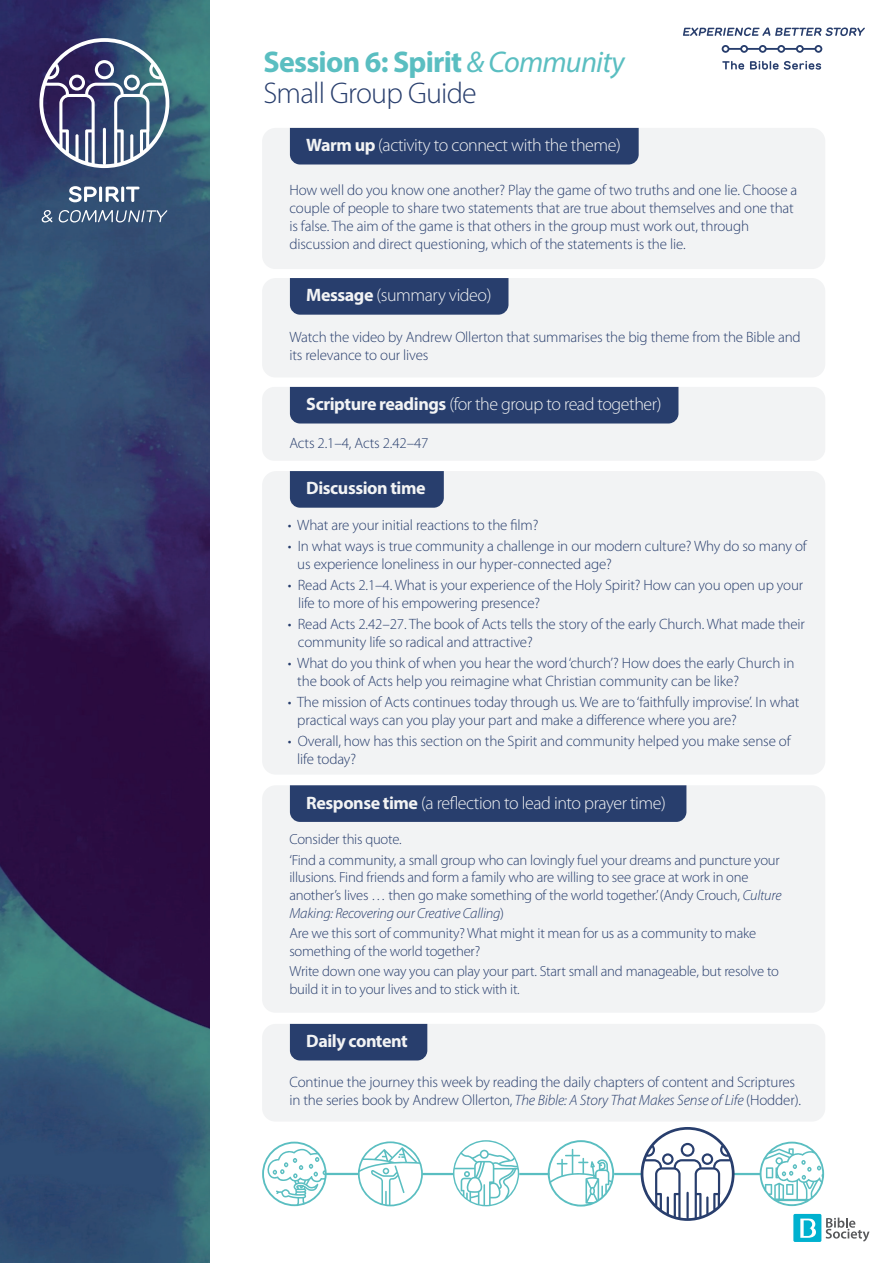
<style>
.page{position:relative;width:893px;height:1263px;background:#fff}
.page>*{position:absolute;margin:0;border:0;box-sizing:border-box;transform-origin:0 0}
.t1{font:700 30px "Myriad Pro";letter-spacing:-.025em;color:#5abec1}
.t2{font:300 30px "Myriad Pro";letter-spacing:-.025em;color:#283e6d}
.t3{font:300 18px "Myriad Pro";letter-spacing:-.025em;color:#f2f3f4}
.t4{font:700 18px "Myriad Pro";letter-spacing:-.025em;color:#f2f3f4}
.t5{font:300 15px/18px "Myriad Pro";letter-spacing:-.01em;color:#283e6d}
.t6{font:300 14.7px/17.5px "Myriad Pro";letter-spacing:-.015em;color:#283e6d}
.s1{font-weight:400;font-style:italic}
.s2{font-weight:700}
.s3{font-style:italic}
</style>
<div class="page">
<img style="left:0;top:0;width:210px;height:1263px">
<div style="left:262px;top:128px;width:563px;height:141px;background:#f2f3f4;border-radius:13px"></div>
<div style="left:290px;top:128px;width:349px;height:36px;background:#283e6d"></div>
<div style="left:262px;top:278px;width:563px;height:99px;background:#f2f3f4;border-radius:13px"></div>
<div style="left:290px;top:278px;width:218px;height:37px;background:#283e6d"></div>
<div style="left:262px;top:785px;width:563px;height:228px;background:#f2f3f4;border-radius:13px"></div>
<div style="left:290px;top:785px;width:396px;height:37px;background:#283e6d"></div>
<div style="left:262px;top:1024px;width:563px;height:97px;background:#f2f3f4;border-radius:13px"></div>
<div style="left:290px;top:1024px;width:137px;height:36px;background:#283e6d"></div>
<div style="left:262px;top:387px;width:563px;height:74px;background:#f2f3f4;border-radius:12px"></div>
<div style="left:290px;top:387px;width:388px;height:36px;background:#283e6d"></div>
<div style="left:262px;top:471px;width:563px;height:304px;background:#f2f3f4;border-radius:14px"></div>
<div style="left:290px;top:471px;width:154px;height:37px;background:#283e6d"></div>
<svg style="left:722px;top:61px;width:22px;height:9px"></svg>
<svg style="left:750px;top:61px;width:71px;height:9px"></svg>
<svg style="left:722px;top:45px;width:100px;height:8px"></svg>
<svg style="left:683px;top:27px;width:182px;height:9px"></svg>
<div style="left:793px;top:1214px;width:28px;height:28px;background:#00b1cf;border-radius:2px"></div>
<svg style="left:800px;top:1218px;width:16px;height:20px"></svg>
<svg style="left:826px;top:1217px;width:43px;height:24px"></svg>
<hr style="left:519px;top:1173px;width:30px;height:2px;background:#5abec1">
<svg style="left:358px;top:1141px;width:65px;height:65px"></svg>
<svg style="left:262px;top:1142px;width:65px;height:64px"></svg>
<svg style="left:760px;top:1142px;width:64px;height:64px"></svg>
<hr style="left:326px;top:1173px;width:32px;height:2px;background:#5abec1">
<hr style="left:422px;top:1173px;width:32px;height:2px;background:#5abec1">
<hr style="left:614px;top:1173px;width:29px;height:2px;background:#5abec1">
<hr style="left:732px;top:1173px;width:28px;height:2px;background:#5abec1">
<svg style="left:453px;top:1140px;width:66px;height:66px"></svg>
<svg style="left:548px;top:1140px;width:66px;height:66px"></svg>
<svg style="left:641px;top:1127px;width:93px;height:94px"></svg>
<svg style="left:39px;top:38px;width:130px;height:130px"></svg>
<svg style="left:69px;top:186px;width:28px;height:16px"></svg>
<hr style="left:99px;top:186px;width:3px;height:16px;background:#fff;border-radius:2px">
<svg style="left:106px;top:187px;width:13px;height:15px"></svg>
<hr style="left:121px;top:186px;width:3px;height:16px;background:#fff;border-radius:2px">
<svg style="left:126px;top:187px;width:14px;height:15px"></svg>
<svg style="left:41px;top:210px;width:11px;height:12px"></svg>
<svg style="left:58px;top:210px;width:109px;height:12px"></svg>
<h1 class="t1" style="left:263px;top:42px;width:363px">Session 6: Spirit <span class="s1">&amp; Community</span></h1>
<h1 class="t2" style="left:263px;top:77px;width:215px">Small Group Guide</h1>
<p class="t3" style="left:306px;top:135px;width:316px"><span class="s2">Warm up</span> (activity to connect with the theme)</p>
<p class="t5" style="left:289px;top:181px;width:510px">How well do you know one another? Play the game of two truths and one lie. Choose a couple of people to share two statements that are true about themselves and one that is false. The aim of the game is that others in the group must work out, through discussion and direct questioning, which of the statements is the lie.</p>
<p class="t3" style="left:306px;top:285px;width:187px"><span class="s2">Message</span> (summary video)</p>
<p class="t5" style="left:289px;top:328px;width:513px">Watch the video by Andrew Ollerton that summarises the big theme from the Bible and its relevance to our lives</p>
<p class="t3" style="left:306px;top:394px;width:357px"><span class="s2">Scripture readings</span> (for the group to read together)</p>
<p class="t5" style="left:289px;top:434px;width:141px">Acts 2.1–4, Acts 2.42–47</p>
<p class="t4" style="left:306px;top:477px;width:121px">Discussion time</p>
<p class="t5" style="left:288px;top:517px;width:252px">• What are your initial reactions to the film?</p>
<p class="t5" style="left:297px;top:538px;width:511px;text-indent:-9px">• In what ways is true community a challenge in our modern culture? Why do so many of us experience loneliness in our hyper-connected age?</p>
<p class="t5" style="left:298px;top:577px;width:507px;text-indent:-10px">• Read Acts 2.1–4. What is your experience of the Holy Spirit? How can you open up your life to more of his empowering presence?</p>
<p class="t5" style="left:298px;top:616px;width:509px;text-indent:-10px">• Read Acts 2.42–27. The book of Acts tells the story of the early Church. What made their community life so radical and attractive?</p>
<p class="t5" style="left:297px;top:655px;width:499px;text-indent:-9px">• What do you think of when you hear the word ‘church’? How does the early Church in the book of Acts help you reimagine what Christian community can be like?</p>
<p class="t5" style="left:297px;top:694px;width:504px;text-indent:-9px">• The mission of Acts continues today through us. We are to ‘faithfully improvise’. In what practical ways can you play your part and make a difference where you are?</p>
<p class="t5" style="left:297px;top:733px;width:495px;text-indent:-9px">• Overall, how has this section on the Spirit and community helped you make sense of life today?</p>
<p class="t3" style="left:306px;top:793px;width:361px"><span class="s2">Response time</span> (a reflection to lead into prayer time)</p>
<p class="t6" style="left:289px;top:829px;width:492px;line-height:20.5px">Consider this quote.<br>‘Find a community, a small group who can lovingly fuel your dreams and puncture your</p>
<p class="t6" style="left:289px;top:869px;width:494px">illusions. Find friends and form a family who are willing to see grace at work in one another’s lives … then go make something of the world together.’ (Andy Crouch, <span class="s3">Culture<br>Making: Recovering our Creative Calling</span>)</p>
<p class="t6" style="left:289px;top:925px;width:468px">Are we this sort of community? What might it mean for us as a community to make something of the world together?</p>
<p class="t6" style="left:289px;top:963px;width:491px">Write down one way you can play your part. Start small and manageable, but resolve to build it in to your lives and to stick with it.</p>
<p class="t4" style="left:306px;top:1029px;width:103px">Daily content</p>
<p class="t5" style="left:289px;top:1073px;width:513px">Continue the journey this week by reading the daily chapters of content and Scriptures in the series book by Andrew Ollerton, <span class="s3">The Bible: A Story That Makes Sense of Life</span> (Hodder).</p>
</div>
